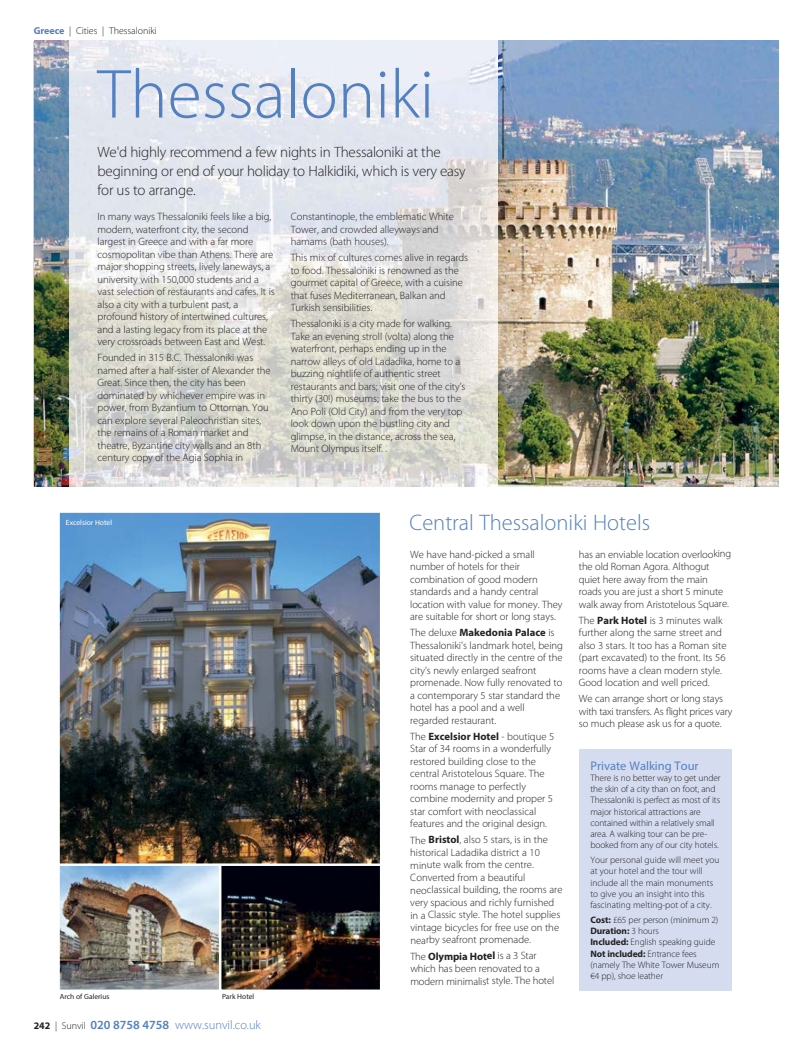
<style>
.page{position:relative;width:812px;height:1060px;background:#fff}
.page>*{position:absolute;margin:0;border:0;box-sizing:border-box;transform-origin:0 0}
.t1{font:300 70px "Myriad Pro";color:#5380c1}
.t2{font:300 22.5px "Myriad Pro";color:#5380c1}
.t3{font:300 15px/18.8px "Myriad Pro";letter-spacing:-.015em;color:#232122}
.t4{font:300 12.5px "Myriad Pro";letter-spacing:-.005em;color:#5380c1}
.t5{font:12.5px "Myriad Pro";color:#5380c1}
.t6{font:300 10.62px/12.5px "Myriad Pro";letter-spacing:-.005em;color:#232122}
.t7{font:300 10px "Myriad Pro";letter-spacing:-.005em;color:#232122}
.t8{font:300 9.38px/11.2px "Myriad Pro";letter-spacing:-.01em;color:#232122}
.t9{font:7.5px "Myriad Pro";color:#232122}
.t10{font:7.5px "Myriad Pro";color:#fff}
.s1{font-weight:700;color:#5380c1}
.s2{font-weight:700;font-size:10px;color:#232122}
.s3{font-size:10px;color:#232122}
.s4{font-weight:600}
.s5{font-weight:700}
</style>
<div class="page">
<img style="left:35px;top:41px;width:743px;height:446px">
<img style="left:69px;top:41px;width:428px;height:446px">
<img style="left:59px;top:512px;width:321px;height:352px">
<img style="left:59px;top:866px;width:321px;height:124px">
<div style="left:579px;top:749px;width:153px;height:241px;background:#d5dcf0"></div>
<p class="t7" style="left:34px;top:27px;width:124px"><span class="s1">Greece</span> | Cities | Thessaloniki</p>
<h1 class="t1" style="left:98px;top:68px;width:338px">Thessaloniki</h1>
<h3 class="t3" style="left:98px;top:144px;width:370px">We'd highly recommend a few nights in Thessaloniki at the beginning or end of your holiday to Halkidiki, which is very easy for us to arrange.</h3>
<p class="t6" style="left:98px;top:211px;width:179px">In many ways Thessaloniki feels like a big, modern, waterfront city, the second largest in Greece and with a far more cosmopolitan vibe than Athens. There are major shopping streets, lively laneways, a university with 150,000 students and a vast selection of restaurants and cafes. It is also a city with a turbulent past, a profound history of intertwined cultures, and a lasting legacy from its place at the very crossroads between East and West.</p>
<p class="t6" style="left:98px;top:352px;width:175px">Founded in 315 B.C. Thessaloniki was named after a half-sister of Alexander the Great. Since then, the city has been dominated by whichever empire was in power, from Byzantium to Ottoman. You can explore several Paleochristian sites, the remains of a Roman market and theatre, Byzantine city walls and an 8th century copy of the Agia Sophia in</p>
<p class="t6" style="left:291px;top:211px;width:165px">Constantinople, the emblematic White<br>Tower, and crowded alleyways and hamams (bath houses).</p>
<p class="t6" style="left:291px;top:252px;width:179px">This mix of cultures comes alive in regards to food. Thessaloniki is renowned as the gourmet capital of Greece, with a cuisine that fuses Mediterranean, Balkan and Turkish sensibilities.</p>
<p class="t6" style="left:291px;top:318px;width:176px">Thessaloniki is a city made for walking.<br>Take an evening stroll (volta) along the waterfront, perhaps ending up in the narrow alleys of old Ladadika, home to a buzzing nightlife of authentic street restaurants and bars; visit one of the city’s thirty (30!) museums; take the bus to the Ano Poli (Old City) and from the very top look down upon the bustling city and glimpse, in the distance, across the sea, Mount Olympus itself. .</p>
<p class="t10" style="left:66px;top:520px;width:48px">Excelsior Hotel</p>
<p class="t9" style="left:60px;top:993px;width:51px">Arch of Galerius</p>
<p class="t9" style="left:222px;top:993px;width:34px">Park Hotel</p>
<p class="t4" style="left:34px;top:1019px;width:229px"><span class="s2">242</span> <span class="s3">| Sunvil</span> <span class="s4">020 8758 4758</span> www.sunvil.co.uk</p>
<h2 class="t2" style="left:409px;top:514px;width:242px">Central Thessaloniki Hotels</h2>
<p class="t6" style="left:410px;top:549px;width:154px">We have hand-picked a small number of hotels for their combination of good modern standards and a handy central location with value for money. They are suitable for short or long stays.</p>
<p class="t6" style="left:410px;top:627px;width:154px">The deluxe <span class="s5">Makedonia Palace</span> is<br>Thessaloniki's landmark hotel, being situated directly in the centre of the city's newly enlarged seafront promenade. Now fully renovated to a contemporary 5 star standard the hotel has a pool and a well regarded restaurant.</p>
<p class="t6" style="left:410px;top:731px;width:146px">The <span class="s5">Excelsior Hotel</span> - boutique 5<br>Star of 34 rooms in a wonderfully restored building close to the central Aristotelous Square. The rooms manage to perfectly combine modernity and proper 5 star comfort with neoclassical features and the original design.</p>
<p class="t6" style="left:410px;top:834px;width:154px">The <span class="s5">Bristol</span>, also 5 stars, is in the historical Ladadika district a 10 minute walk from the centre.<br>Converted from a beautiful neoclassical building, the rooms are very spacious and richly furnished in a Classic style. The hotel supplies vintage bicycles for free use on the nearby seafront promenade.</p>
<p class="t6" style="left:410px;top:950px;width:146px">The <span class="s5">Olympia Hotel</span> is a 3 Star which has been renovated to a modern minimalist style. The hotel</p>
<p class="t6" style="left:579px;top:548px;width:154px">has an enviable location overlooking the old Roman Agora. Althogut quiet here away from the main roads you are just a short 5 minute walk away from Aristotelous Square.</p>
<p class="t6" style="left:579px;top:614px;width:149px">The <span class="s5">Park Hotel</span> is 3 minutes walk further along the same street and also 3 stars. It too has a Roman site (part excavated) to the front. Its 56 rooms have a clean modern style.<br>Good location and well priced.</p>
<p class="t6" style="left:579px;top:693px;width:155px">We can arrange short or long stays with taxi transfers. As flight prices vary so much please ask us for a quote.</p>
<p class="t5" style="left:590px;top:760px;width:110px">Private Walking Tour</p>
<p class="t8" style="left:590px;top:773px;width:132px">There is no better way to get under the skin of a city than on foot, and Thessaloniki is perfect as most of its major historical attractions are contained within a relatively small area. A walking tour can be pre&shy;booked from any of our city hotels.</p>
<p class="t8" style="left:590px;top:855px;width:131px">Your personal guide will meet you at your hotel and the tour will include all the main monuments to give you an insight into this fascinating melting-pot of a city.</p>
<p class="t8" style="left:590px;top:915px;width:130px"><span class="s5">Cost:</span> £65 per person (minimum 2)<br><span class="s5">Duration:</span> 3 hours<br><span class="s5">Included:</span> English speaking guide<br><span class="s5">Not included:</span> Entrance fees (namely The White Tower Museum €4 pp), shoe leather</p>
</div>
